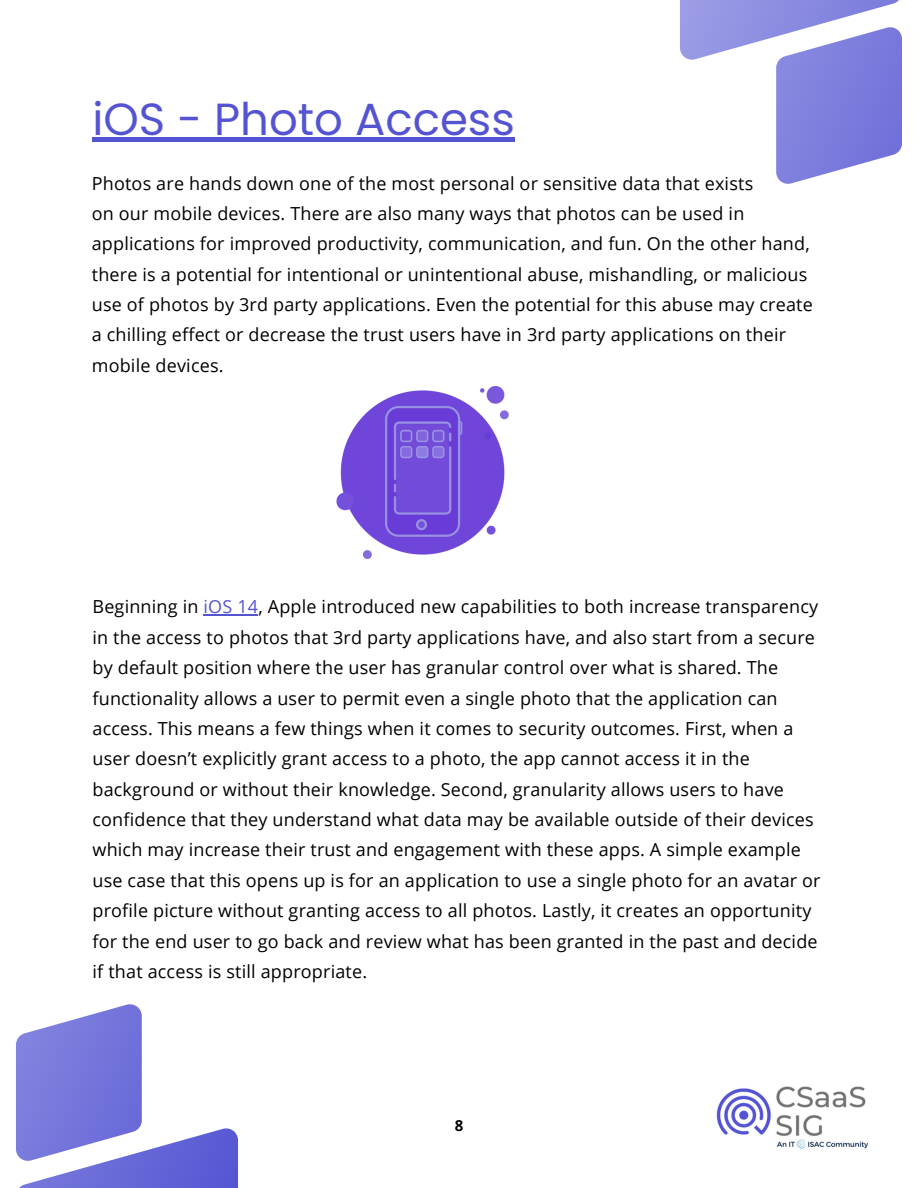
<style>
.page{position:relative;width:918px;height:1188px;background:#fff}
.page>*{position:absolute;margin:0;border:0;box-sizing:border-box;transform-origin:0 0}
.t1{font:45px "Poppins";color:#5454d3}
.t2{font:18px/30.3px "Open Sans";letter-spacing:.01em;color:#000}
.t3{font:700 15px "Open Sans";color:#000}
.s1{color:#5454d3}
</style>
<div class="page">
<svg style="left:680px;top:0;width:222px;height:184px"></svg>
<svg style="left:16px;top:1004px;width:222px;height:184px"></svg>
<img style="left:716px;top:1086px;width:152px;height:64px">
<img style="left:336px;top:387px;width:172px;height:172px">
<hr style="left:93px;top:137px;width:422px;height:4px;background:#5454d3">
<hr style="left:204px;top:615px;width:54px;height:1px;background:#5454d3">
<p class="t1" style="left:93px;top:87px;width:424px">iOS - Photo Access</p>
<p class="t2" style="left:92px;top:167px;width:663px">Photos are hands down one of the most personal or sensitive data that exists</p>
<p class="t2" style="left:92px;top:198px;width:723px">on our mobile devices. There are also many ways that photos can be used in applications for improved productivity, communication, and fun. On the other hand, there is a potential for intentional or unintentional abuse, mishandling, or malicious use of photos by 3rd party applications. Even the potential for this abuse may create a chilling effect or decrease the trust users have in 3rd party applications on their mobile devices.</p>
<p class="t2" style="left:93px;top:591px;width:730px">Beginning in <span class="s1">iOS 14</span>, Apple introduced new capabilities to both increase transparency in the access to photos that 3rd party applications have, and also start from a secure by default position where the user has granular control over what is shared. The functionality allows a user to permit even a single photo that the application can access. This means a few things when it comes to security outcomes. First, when a user doesn’t explicitly grant access to a photo, the app cannot access it in the background or without their knowledge. Second, granularity allows users to have confidence that they understand what data may be available outside of their devices which may increase their trust and engagement with these apps. A simple example use case that this opens up is for an application to use a single photo for an avatar or profile picture without granting access to all photos. Lastly, it creates an opportunity for the end user to go back and review what has been granted in the past and decide if that access is still appropriate.</p>
<p class="t3" style="left:455px;top:1115px;width:10px">8</p>
</div>
